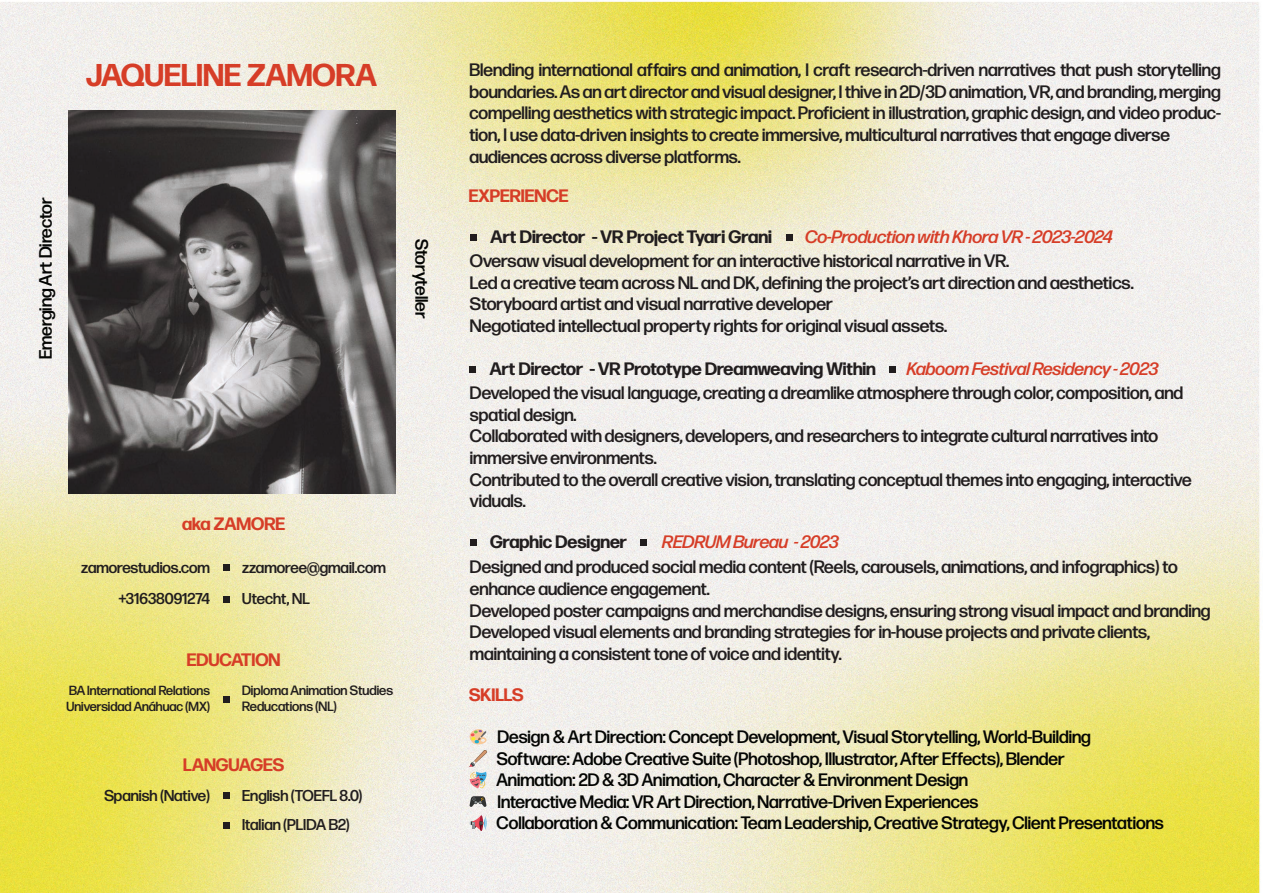
<style>
.page{position:relative;width:1263px;height:893px;background:#fff}
.page>*{position:absolute;margin:0;border:0;box-sizing:border-box;transform-origin:0 0}
.t1{font:700 31.5px "Forma DJR Display";color:#d63d27}
.t2{font:500 18px/21.6px "Forma DJR Display";color:#211d1e}
.t3{font:500 18px/21.6px "Forma DJR Display";color:#040503}
.t4{font:700 18px "Forma DJR Display";color:#211d1e}
.t5{font:italic 500 18px "Forma DJR Display";color:#d63d27}
.t6{font:700 18px "Forma DJR Display";color:#d63d27}
.t7{font:500 15.75px/29.1px "Forma DJR Display";color:#211d1e}
.t8{font:500 13.5px/16.2px "Forma DJR Display";color:#211d1e}
.t9{font:500 13.2px/15.9px "Forma DJR Display";color:#211d1e}
</style>
<div class="page">
<img style="left:0;top:1px;width:1260px;height:892px">
<img style="left:801px;top:222px;width:324px;height:27px">
<img style="left:905px;top:358px;width:258px;height:20px">
<img style="left:656px;top:527px;width:191px;height:26px">
<img style="left:69px;top:110px;width:326px;height:384px">
<svg style="left:786px;top:235px;width:6px;height:6px"></svg>
<svg style="left:470px;top:235px;width:6px;height:6px"></svg>
<svg style="left:889px;top:366px;width:6px;height:6px"></svg>
<svg style="left:469px;top:366px;width:6px;height:6px"></svg>
<div style="left:640px;top:539px;width:7px;height:7px;background:#211d1e"></div>
<div style="left:470px;top:539px;width:6px;height:7px;background:#211d1e"></div>
<svg style="left:223px;top:793px;width:6px;height:6px"></svg>
<div style="left:223px;top:564px;width:6px;height:7px;background:#211d1e"></div>
<svg style="left:223px;top:596px;width:6px;height:6px"></svg>
<svg style="left:223px;top:696px;width:6px;height:6px"></svg>
<svg style="left:223px;top:822px;width:6px;height:6px"></svg>
<svg style="left:467px;top:727px;width:20px;height:61px"></svg>
<svg style="left:470px;top:796px;width:16px;height:11px"></svg>
<svg style="left:470px;top:815px;width:16px;height:16px"></svg>
<p class="t3" style="left:34px;top:359px;width:163px;rotate:-90deg">Emerging Art Director</p>
<h1 class="t1" style="left:86px;top:51px;width:292px">JAQUELINE ZAMORA</h1>
<p class="t3" style="left:433px;top:239px;width:81px;rotate:90deg">Storyteller</p>
<p class="t6" style="left:182px;top:510px;width:104px">aka ZAMORE</p>
<p class="t7" style="left:81px;top:551px;width:130px;line-height:31.3px;text-align:right">zamorestudios.com +31638091274</p>
<p class="t7" style="left:242px;top:552px;width:145px">zzamoree@gmail.com</p>
<p class="t7" style="left:242px;top:584px;width:69px">Utecht, NL</p>
<p class="t6" style="left:187px;top:646px;width:95px">EDUCATION</p>
<p class="t2" style="left:469px;top:59px;width:753px">Blending international affairs and animation, I craft research-driven narratives that push storytelling boundaries. As an art director and visual designer, I thive in 2D/3D animation, VR, and branding, merging compelling aesthetics with strategic impact. Proficient in illustration, graphic design, and video produc&shy;tion, I use data-driven insights to create immersive, multicultural narratives that engage diverse audiences across diverse platforms.</p>
<p class="t6" style="left:469px;top:182px;width:101px">EXPERIENCE</p>
<p class="t4" style="left:490px;top:223px;width:283px">Art Director - VR Project Tyari Grani</p>
<p class="t5" style="left:805px;top:226px;width:309px">Co-Production with Khora VR - 2023-2024</p>
<p class="t2" style="left:470px;top:250px;width:665px">Oversaw visual development for an interactive historical narrative in VR.<br>Led a creative team across NL and DK, defining the project’s art direction and aesthetics.<br>Storyboard artist and visual narrative developer<br>Negotiated intellectual property rights for original visual assets.</p>
<p class="t4" style="left:490px;top:355px;width:387px">Art Director - VR Prototype Dreamweaving Within</p>
<p class="t5" style="left:907px;top:357px;width:253px">Kaboom Festival Residency - 2023</p>
<p class="t2" style="left:470px;top:382px;width:723px">Developed the visual language, creating a dreamlike atmosphere through color, composition, and spatial design.<br>Collaborated with designers, developers, and researchers to integrate cultural narratives into immersive environments.<br>Contributed to the overall creative vision, translating conceptual themes into engaging, interactive viduals.</p>
<p class="t4" style="left:490px;top:528px;width:138px">Graphic Designer</p>
<p class="t5" style="left:663px;top:531px;width:178px">REDRUM Bureau - 2023</p>
<p class="t2" style="left:470px;top:556px;width:742px">Designed and produced social media content (Reels, carousels, animations, and infographics) to enhance audience engagement.<br>Developed poster campaigns and merchandise designs, ensuring strong visual impact and branding Developed visual elements and branding strategies for in-house projects and private clients, maintaining a consistent tone of voice and identity.</p>
<p class="t8" style="left:242px;top:681px;width:152px">Diploma Animation Studies<br>Reducations (NL)</p>
<p class="t9" style="left:67px;top:682px;width:145px">BA International Relations<br>Universidad Anáhuac (MX)</p>
<p class="t6" style="left:469px;top:682px;width:56px">SKILLS</p>
<p class="t3" style="left:496px;top:726px;width:669px">Design &amp; Art Direction: Concept Development, Visual Storytelling, World-Building Software: Adobe Creative Suite (Photoshop, Illustrator, After Effects), Blender<br>Animation: 2D &amp; 3D Animation, Character &amp; Environment Design<br>Interactive Media: VR Art Direction, Narrative-Driven Experiences<br>Collaboration &amp; Communication: Team Leadership, Creative Strategy, Client Presentations</p>
<p class="t6" style="left:183px;top:751px;width:103px">LANGUAGES</p>
<p class="t7" style="left:104px;top:780px;width:107px">Spanish (Native)</p>
<p class="t7" style="left:242px;top:780px;width:121px">English (TOEFL 8.0)<br>Italian (PLIDA B2)</p>
</div>
